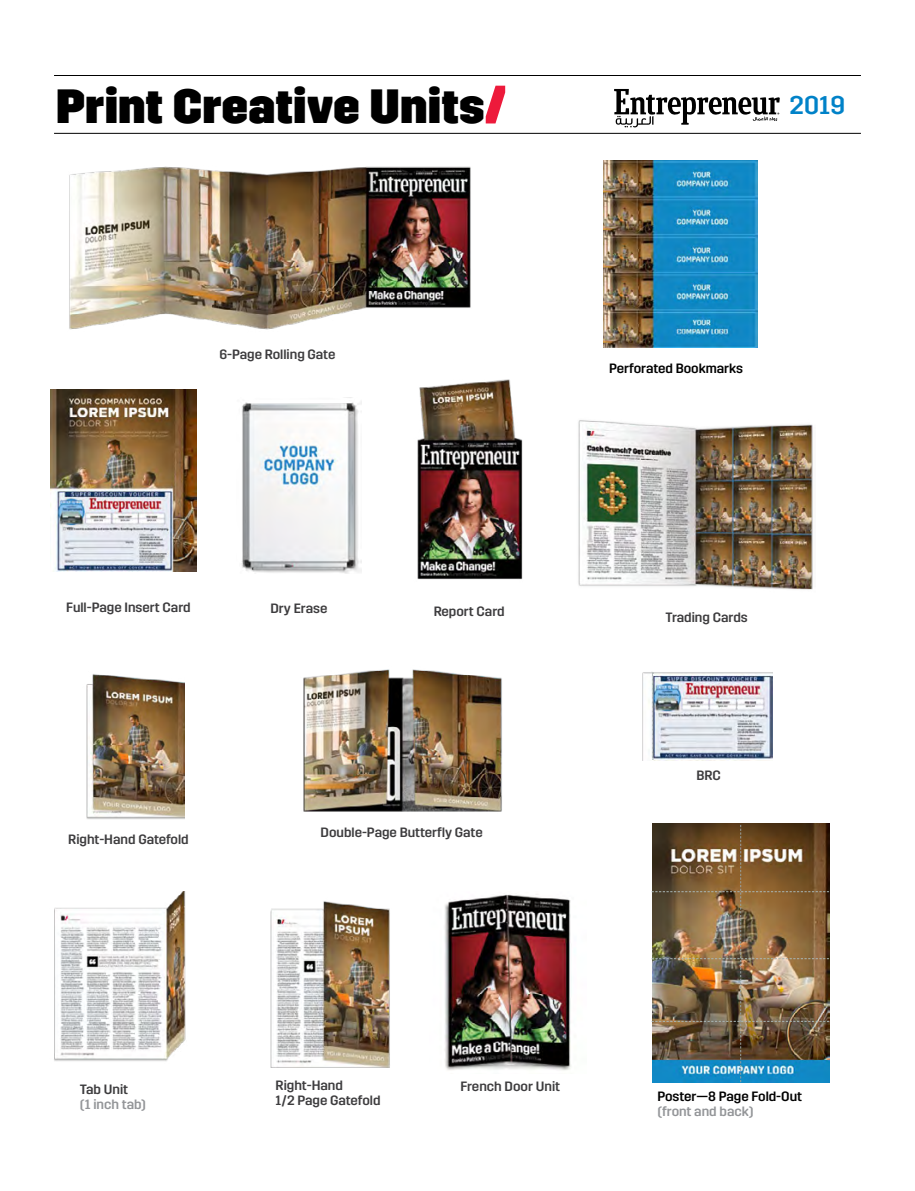
<style>
.page{position:relative;width:915px;height:1191px;background:#fff}
.page>*{position:absolute;margin:0;border:0;box-sizing:border-box;transform-origin:0 0}
.t1{font:54px "Trim Poster";color:#ed1a3b}
.t2{font:800 48px "Trim";color:#000}
.t3{font:600 27px "Trim";color:#108ac4}
.t4{font:500 25.65px "Trim";color:#0082c8}
.t5{font:500 13.5px/15px "Trim";color:#3d3c3e}
.t6{font:500 13.5px "Trim";color:#000}
.t7{font:500 13.5px "Trim";color:#939598}
</style>
<div class="page">
<img style="left:642px;top:672px;width:130px;height:88px">
<img style="left:303px;top:669px;width:199px;height:143px">
<img style="left:86px;top:674px;width:98px;height:145px">
<img style="left:270px;top:901px;width:120px;height:166px">
<img style="left:54px;top:891px;width:132px;height:170px">
<img style="left:417px;top:379px;width:106px;height:201px">
<img style="left:444px;top:894px;width:127px;height:177px">
<svg style="left:652px;top:673px;width:1px;height:87px"></svg>
<div style="left:652px;top:823px;width:176px;height:265px;background:linear-gradient(to right,#fff,#fff)"></div>
<img style="left:651px;top:825px;width:177px;height:257px">
<img style="left:578px;top:420px;width:235px;height:170px">
<img style="left:241px;top:397px;width:121px;height:176px">
<img style="left:69px;top:166px;width:402px;height:164px">
<img style="left:603px;top:160px;width:154px;height:187px">
<img style="left:50px;top:389px;width:146px;height:182px">
<hr style="left:54px;top:75px;width:806px;height:1px;background:#000">
<hr style="left:54px;top:133px;width:806px;height:1px;background:#000">
<svg style="left:614px;top:89px;width:165px;height:38px"></svg>
<h1 class="t1" style="left:484px;top:73px;width:23px">/</h1>
<h2 class="t2" style="left:56px;top:79px;width:430px">Print Creative Units</h2>
<p class="t5" style="left:219px;top:347px;width:117px">6-Page Rolling Gate</p>
<p class="t5" style="left:66px;top:600px;width:126px">Full-Page Insert Card</p>
<p class="t5" style="left:270px;top:600px;width:59px">Dry Erase</p>
<p class="t5" style="left:433px;top:604px;width:72px">Report Card</p>
<p class="t5" style="left:68px;top:831px;width:122px">Right-Hand Gatefold</p>
<p class="t5" style="left:320px;top:825px;width:164px">Double-Page Butterfly Gate</p>
<h3 class="t3" style="left:800px;top:90px;width:60px">2019</h3>
<h3 class="t4" style="left:789px;top:91px;width:57px">2019</h3>
<p class="t6" style="left:609px;top:361px;width:135px">Perforated Bookmarks</p>
<p class="t5" style="left:665px;top:610px;width:84px">Trading Cards</p>
<p class="t5" style="left:696px;top:768px;width:26px">BRC</p>
<p class="t5" style="left:80px;top:1081px;width:50px">Tab Unit</p>
<p class="t7" style="left:80px;top:1096px;width:68px">1( inch tab(</p>
<p class="t5" style="left:275px;top:1078px;width:106px">Right-Hand<br>1/2 Page Gatefold</p>
<p class="t6" style="left:657px;top:1088px;width:146px">Poster—8 Page Fold-Out</p>
<p class="t5" style="left:460px;top:1079px;width:101px">French Door Unit</p>
<p class="t7" style="left:657px;top:1103px;width:98px">(front and back(</p>
</div>
